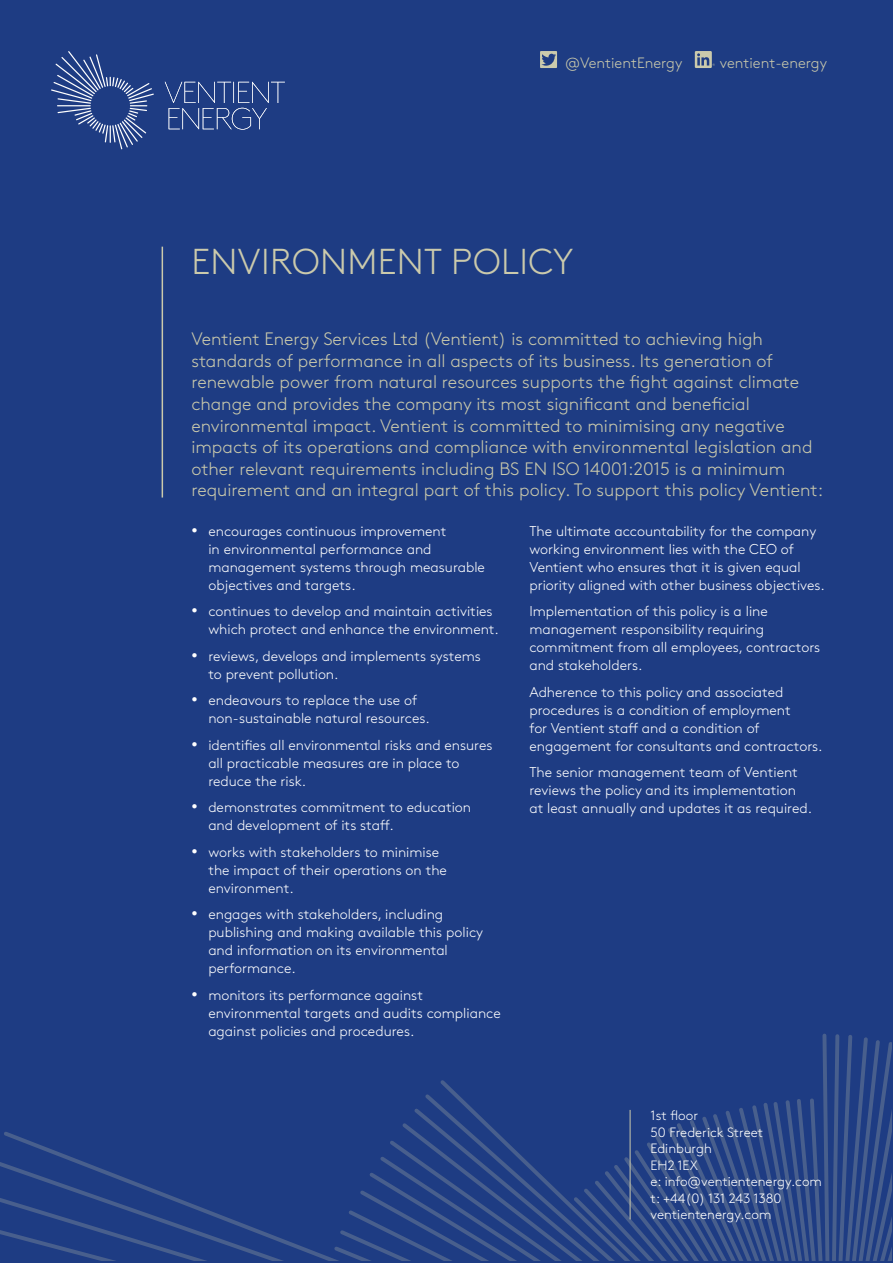
<style>
.page{position:relative;width:893px;height:1263px;background:#1e3c83}
.page>*{position:absolute;margin:0;border:0;box-sizing:border-box;transform-origin:0 0}
.t1{font:300 36px "Brown Std";letter-spacing:.01em;color:#cbcaac}
.t2{font:300 18px/21.6px "Brown Std";color:#cbcaac}
.t3{font:300 15px "Brown Std";color:#cbcaac}
.t4{font:300 14.25px/18px "Brown Std";color:#fff}
.t5{font:300 13.5px/16.5px "Brown Std";color:#fff}
</style>
<div class="page">
<svg style="left:0;top:1033px;width:891px;height:228px"></svg>
<svg style="left:165px;top:82px;width:120px;height:48px"></svg>
<svg style="left:51px;top:51px;width:103px;height:98px"></svg>
<svg style="left:540px;top:51px;width:17px;height:17px"></svg>
<svg style="left:695px;top:51px;width:20px;height:17px"></svg>
<hr style="left:162px;top:247px;width:1px;height:250px;background:#cbcaac">
<hr style="left:630px;top:1110px;width:1px;height:109px;background:#cbcaac">
<p class="t3" style="left:565px;top:54px;width:119px">@VentientEnergy</p>
<p class="t3" style="left:720px;top:54px;width:109px">ventient-energy</p>
<h1 class="t1" style="left:192px;top:241px;width:383px">ENVIRONMENT POLICY</h1>
<p class="t2" style="left:191px;top:328px;width:633px">Ventient Energy Services Ltd (Ventient) is committed to achieving high standards of performance in all aspects of its business. Its generation of renewable power from natural resources supports the fight against climate change and provides the company its most significant and beneficial environmental impact. Ventient is committed to minimising any negative impacts of its operations and compliance with environmental legislation and other relevant requirements including BS EN ISO 14001:2015 is a minimum requirement and an integral part of this policy. To support this policy Ventient:</p>
<p class="t4" style="left:208px;top:522px;width:278px;text-indent:-17px"><sup>•</sup> encourages continuous improvement<br>in environmental performance and management systems through measurable objectives and targets.</p>
<p class="t4" style="left:208px;top:602px;width:292px;text-indent:-17px"><sup>•</sup> continues to develop and maintain activities which protect and enhance the environment.</p>
<p class="t4" style="left:208px;top:647px;width:274px;text-indent:-17px"><sup>•</sup> reviews, develops and implements systems to prevent pollution.</p>
<p class="t4" style="left:208px;top:691px;width:223px;text-indent:-17px"><sup>•</sup> endeavours to replace the use of non-sustainable natural resources.</p>
<p class="t4" style="left:208px;top:736px;width:286px;text-indent:-17px"><sup>•</sup> identifies all environmental risks and ensures all practicable measures are in place to reduce the risk.</p>
<p class="t4" style="left:208px;top:798px;width:264px;text-indent:-17px"><sup>•</sup> demonstrates commitment to education and development of its staff.</p>
<p class="t4" style="left:208px;top:843px;width:240px;text-indent:-17px"><sup>•</sup> works with stakeholders to minimise the impact of their operations on the environment.</p>
<p class="t4" style="left:208px;top:905px;width:276px;text-indent:-17px"><sup>•</sup> engages with stakeholders, including publishing and making available this policy and information on its environmental performance.</p>
<p class="t4" style="left:208px;top:986px;width:294px;text-indent:-17px"><sup>•</sup> monitors its performance against environmental targets and audits compliance against policies and procedures.</p>
<p class="t4" style="left:529px;top:522px;width:297px">The ultimate accountability for the company working environment lies with the CEO of Ventient who ensures that it is given equal priority aligned with other business objectives.</p>
<p class="t4" style="left:529px;top:602px;width:292px">Implementation of this policy is a line management responsibility requiring commitment from all employees, contractors and stakeholders.</p>
<p class="t4" style="left:529px;top:683px;width:295px">Adherence to this policy and associated procedures is a condition of employment<br>for Ventient staff and a condition of engagement for consultants and contractors.</p>
<p class="t4" style="left:529px;top:763px;width:284px">The senior management team of Ventient reviews the policy and its implementation at least annually and updates it as required.</p>
<p class="t5" style="left:651px;top:1108px;width:173px">1st floor<br>50 Frederick Street<br>Edinburgh<br>EH2 1EX<br>e: info@ventientenergy.com t: +44(0) 131 243 1380 ventientenergy.com</p>
</div>
